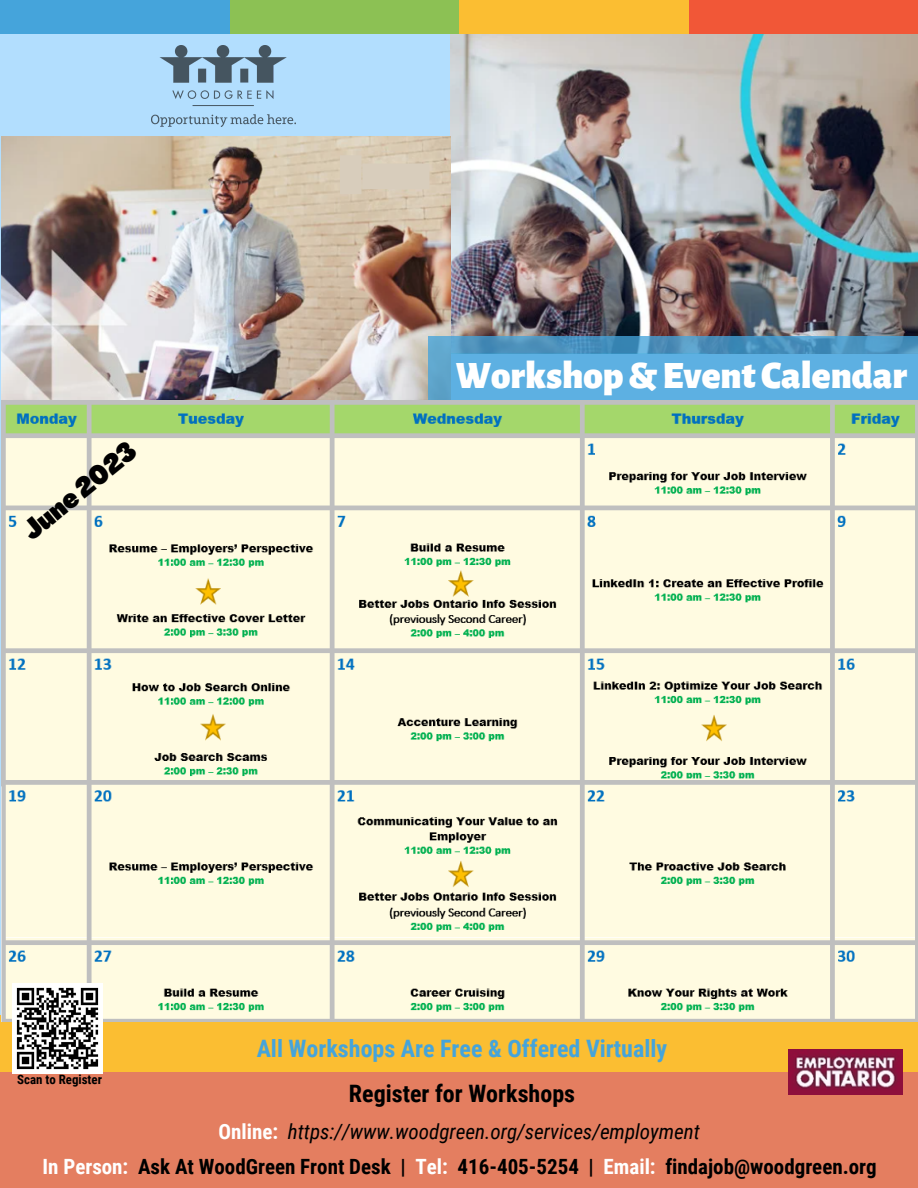
<style>
.page{position:relative;width:918px;height:1188px;background:#b2defe}
.page>*{position:absolute;margin:0;border:0;box-sizing:border-box;transform-origin:0 0}
.t1{font:900 39px "Alegreya Sans";color:#fff}
.t2{font:900 condensed 26.7px "Agrandir";color:#000}
.t3{font:700 24px "Roboto Condensed";color:#45a4db}
.t4{font:700 24px "Roboto Condensed";color:#000}
.t5{font:700 21px "Roboto Condensed";color:#000}
.t6{font:italic 21px "Roboto Condensed";color:#000}
.t7{font:700 12.9px "Roboto Condensed";color:#000}
.s1{font-weight:700;font-style:normal;color:#fff}
.s2{color:#fff}
</style>
<div class="page">
<img style="left:451px;top:4px;width:467px;height:332px">
<div style="left:223px;top:0;width:236px;height:33px;background:#8cc154"></div>
<div style="left:688px;top:0;width:229px;height:33px;background:#f15737"></div>
<div style="left:459px;top:0;width:229px;height:33px;background:#fbbe32"></div>
<div style="left:0;top:1070px;width:918px;height:118px;background:#e47e60"></div>
<img style="left:151px;top:45px;width:145px;height:81px">
<hr style="left:193px;top:105px;width:61px;height:1px;background:#455560">
<div style="left:1px;top:0;width:229px;height:33px;background:#45a4db"></div>
<div style="left:0;top:1015px;width:918px;height:56px;background:#fbbe32"></div>
<img style="left:1px;top:136px;width:449px;height:265px">
<svg style="left:428px;top:336px;width:490px;height:64px;background:#58a7d7"></svg>
<img style="left:789px;top:1050px;width:114px;height:45px">
<img style="left:1px;top:401px;width:917px;height:621px">
<img style="left:13px;top:983px;width:90px;height:90px">
<p class="t2" style="left:19px;top:526px;width:139px;rotate:-39deg">June2023</p>
<p class="t1" style="left:456px;top:357px;width:453px">Workshop&amp;Event Calendar</p>
<p class="t7" style="left:17px;top:1072px;width:86px">Scan to Register</p>
<p class="t3" style="left:257px;top:1035px;width:412px">All Workshops Are Free &amp; Offered Virtually</p>
<p class="t4" style="left:349px;top:1080px;width:228px">Register for Workshops</p>
<p class="t6" style="left:219px;top:1119px;width:483px"><span class="s1">Online:</span> https://www.woodgreen.org/services/employment</p>
<p class="t5" style="left:43px;top:1155px;width:836px"><span class="s2">In Person:</span> Ask At WoodGreen Front Desk | <span class="s2">Tel:</span> 416-405-5254 | <span class="s2">Email:</span> findajob@woodgreen.org</p>
</div>
